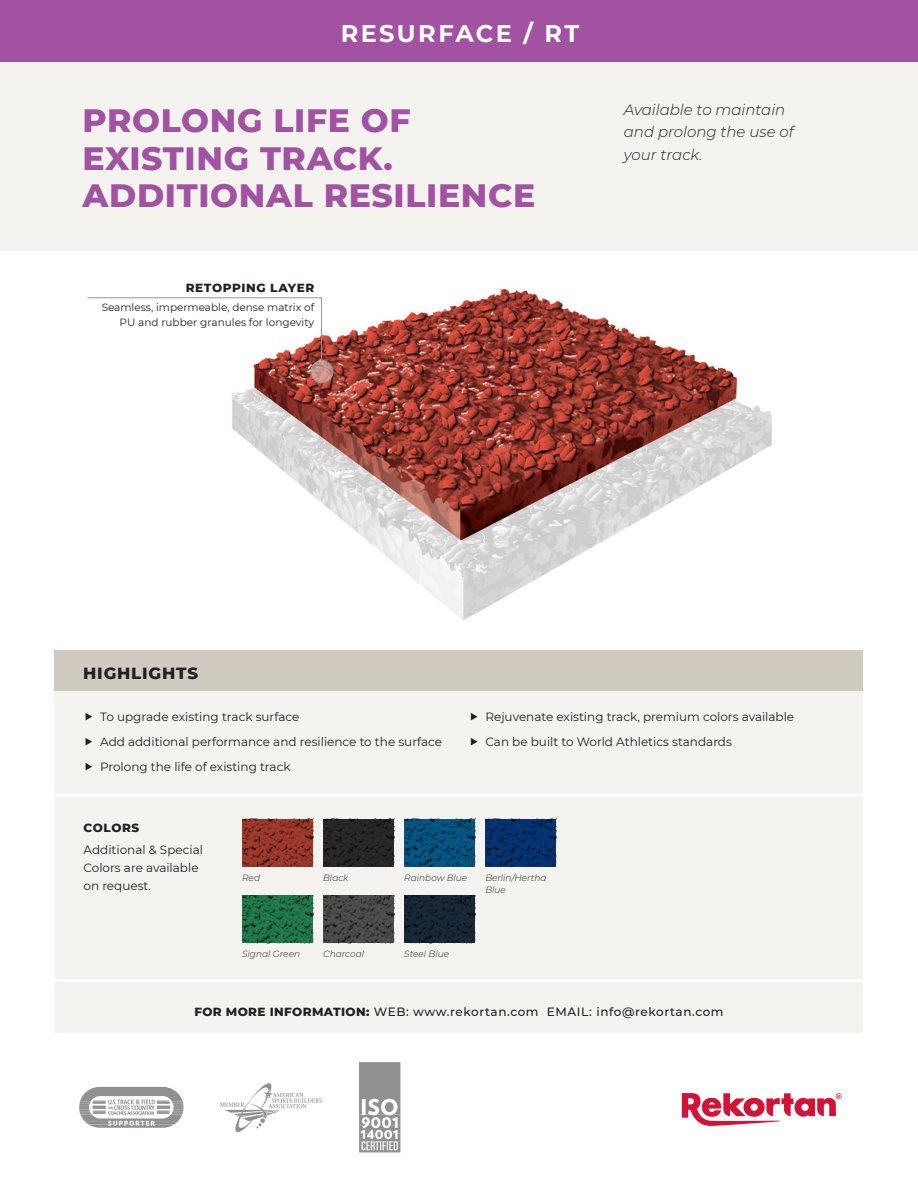
<style>
.page{position:relative;width:918px;height:1188px;background:#fff}
.page>*{position:absolute;margin:0;border:0;box-sizing:border-box;transform-origin:0 0}
.t1{font:800 33px/37.5px "Montserrat";letter-spacing:.02em;color:#a153a1}
.t2{font:700 24px "Montserrat";letter-spacing:.1em;color:#fff}
.Label_-_head{font:800 16.5px "Montserrat";letter-spacing:.05em;color:#231f20}
.t3{font:italic 300 15px/22.5px "Montserrat";color:#231f20}
.t4{font:12px/18px "Montserrat";color:#231f20}
.Label_-_head-2{font:500 12px "Montserrat";letter-spacing:.05em;color:#231f20}
.Label_-_head-3{font:800 12px "Montserrat";letter-spacing:.05em;color:#231f20}
.Label_-_body{font:10.5px/15px "Montserrat";color:#231f20;text-align:right}
.t5{font:italic 300 9px/12px "Montserrat";color:#231f20}
.s1{font-weight:800}
</style>
<div class="page">
<div style="left:0;top:0;width:918px;height:251px;background:#f4f3f0"></div>
<div style="left:54px;top:665px;width:809px;height:367px;background:#f4f3f0"></div>
<div style="left:54px;top:650px;width:809px;height:41px;background:#d0cbc1"></div>
<hr style="left:54px;top:794px;width:817px;height:3px;background:#fff">
<div style="left:0;top:0;width:918px;height:61px;background:#a153a1"></div>
<hr style="left:54px;top:979px;width:817px;height:3px;background:#fff">
<svg style="left:242px;top:819px;width:71px;height:48px;background:#8e3327"></svg>
<div style="left:323px;top:819px;width:71px;height:48px;background:#2b2b2c"></div>
<svg style="left:404px;top:819px;width:71px;height:48px;background:#004d75"></svg>
<svg style="left:323px;top:896px;width:71px;height:47px;background:#434543"></svg>
<svg style="left:485px;top:819px;width:71px;height:48px;background:#002f67"></svg>
<svg style="left:404px;top:896px;width:71px;height:47px;background:#152432"></svg>
<svg style="left:242px;top:896px;width:71px;height:47px;background:#1d6c44"></svg>
<img style="left:231px;top:288px;width:542px;height:332px">
<svg style="left:87px;top:297px;width:235px;height:64px"></svg>
<svg style="left:311px;top:361px;width:22px;height:22px"></svg>
<div style="left:310px;top:360px;width:23px;height:23px;border:1px solid #939598;border-radius:50%"></div>
<svg style="left:682px;top:1093px;width:160px;height:33px"></svg>
<svg style="left:359px;top:1062px;width:41px;height:90px"></svg>
<svg style="left:79px;top:1087px;width:104px;height:41px"></svg>
<svg style="left:220px;top:1083px;width:102px;height:49px"></svg>
<p class="t2" style="left:341px;top:16px;width:240px">RESURFACE / RT</p>
<p class="t1" style="left:82px;top:100px;width:454px">PROLONG LIFE OF<br>EXISTING TRACK.<br>ADDITIONAL RESILIENCE</p>
<p class="Label_-_head-3" style="left:186px;top:279px;width:130px">RETOPPING LAYER</p>
<p class="Label_-_body" style="left:102px;top:300px;width:214px">Seamless, impermeable, dense matrix of<br>PU and rubber granules for longevity</p>
<p class="t3" style="left:624px;top:98px;width:171px">Available to maintain and prolong the use of your track.</p>
<p class="Label_-_head" style="left:83px;top:661px;width:117px">HIGHLIGHTS</p>
<p class="t4" style="left:100px;top:707px;width:201px">To upgrade existing track surface</p>
<p class="t4" style="left:100px;top:732px;width:343px">Add additional performance and resilience to the surface</p>
<p class="t4" style="left:100px;top:757px;width:192px">Prolong the life of existing track</p>
<p class="t4" style="left:485px;top:707px;width:310px">Rejuvenate existing track, premium colors available</p>
<p class="t4" style="left:485px;top:732px;width:248px">Can be built to World Athletics standards</p>
<p class="Label_-_head-3" style="left:84px;top:819px;width:57px">COLORS</p>
<p class="t4" style="left:84px;top:841px;width:121px">Additional &amp; Special<br>Colors are available on request.</p>
<p class="t5" style="left:242px;top:871px;width:19px">Red</p>
<p class="t5" style="left:323px;top:871px;width:27px">Black</p>
<p class="t5" style="left:242px;top:948px;width:59px">Signal Green</p>
<p class="t5" style="left:323px;top:948px;width:42px">Charcoal</p>
<p class="t5" style="left:404px;top:871px;width:65px">Rainbow Blue</p>
<p class="t5" style="left:485px;top:871px;width:63px">Berlin/Hertha<br>Blue</p>
<p class="t5" style="left:404px;top:948px;width:46px">Steel Blue</p>
<p class="Label_-_head-2" style="left:194px;top:1003px;width:531px"><span class="s1">FOR MORE INFORMATION:</span> WEB: www.rekortan.com EMAIL: info@rekortan.com</p>
</div>
